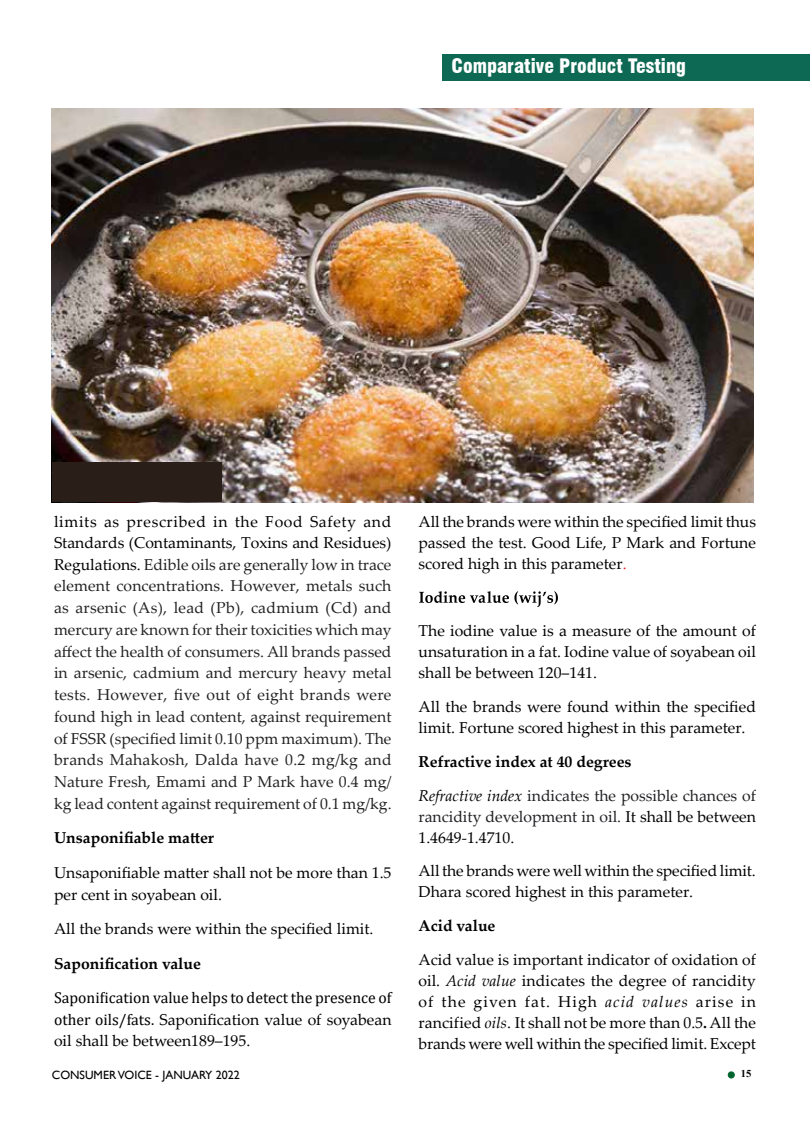
<style>
.page{position:relative;width:810px;height:1134px;background:#fff}
.page>*{position:absolute;margin:0;border:0;box-sizing:border-box;transform-origin:0 0}
.t1{font:900 condensed 19.5px "Swiss 721 BT";color:#fff}
.t2{font:15.75px/21px "Palatino Linotype";color:#000}
.t3{font:15.75px/21.8px "Palatino Linotype";color:#222;text-align:justify}
.t4{font:15.75px/33.8px "Palatino Linotype";color:#202124}
.t5{font:700 15.75px "Palatino Linotype";color:#000}
.t6{font:15.75px "Cambria";color:#000}
.t7{font:12px "Gill Sans";color:#000}
.t8{font:700 10.5px "Times New Roman";color:#000}
.s1{color:#000}
.s2{font-family:"Cambria"}
.s3{color:#ed1d24}
.s4{font-weight:700;color:#000}
.s5{font-style:italic;color:#000}
.s6{color:#202124}
.s7{font-style:italic}
.s8{font-weight:700}
</style>
<div class="page">
<div style="left:442px;top:54px;width:368px;height:27px;background:#0d6953"></div>
<div style="left:728px;top:1071px;width:7px;height:7px;background:#00652e;border-radius:50%"></div>
<svg style="left:419px;top:591px;width:139px;height:16px"></svg>
<img style="left:52px;top:108px;width:702px;height:395px">
<div style="left:53px;top:463px;width:169px;height:39px;background:#291e18"></div>
<p class="t1" style="left:452px;top:54px;width:236px">Comparative Product Testing</p>
<p class="t3" style="left:54px;top:510px;width:339px"><span class="s1">limits as prescribed in the Food Safety and Standards (Contaminants, Toxins and Residues)<br>Regulations.</span> Edible oils are generally low in trace element concentrations. However, metals such as arsenic (As), lead (Pb), cadmium (Cd) and mercury are known for their toxicities which may affect the health of consumers. All brands passed in arsenic, cadmium and mercury heavy metal tests. However, five out of eight brands were found high in lead content, against requirement of FSSR (specified limit 0.10 ppm maximum). The brands Mahakosh, Dalda have 0.2 mg/kg and Nature Fresh, Emami and P Mark have 0.4 mg/ kg lead content against requirement of 0.1 mg/kg.</p>
<p class="t5" style="left:54px;top:827px;width:162px">Unsaponifiable matter</p>
<p class="t2" style="left:54px;top:861px;width:339px;line-height:21.8px">Unsaponifiable matter shall not be more than 1.5 per cent in soyabean oil.</p>
<p class="t2" style="left:54px;top:918px;width:321px">All the brands were within the specified limit.</p>
<p class="t5" style="left:54px;top:952px;width:149px">Saponification value</p>
<p class="t6" style="left:54px;top:989px;width:339px">Saponification value helps to detect the presence of</p>
<p class="t2" style="left:54px;top:1008px;width:339px"><span class="s2">other oils/fats.</span> Saponification value of soyabean oil shall be between189–195.</p>
<p class="t2" style="left:419px;top:510px;width:339px;text-align:justify">All the brands were within the specified limit thus passed the test. Good Life, P Mark and Fortune scored high in this parameter<span class="s3">.</span></p>
<p class="t2" style="left:419px;top:620px;width:339px;text-align:justify">The iodine value is a measure of the amount of unsaturation in a fat. Iodine value of soyabean oil shall be between 120–141.</p>
<p class="t2" style="left:419px;top:696px;width:339px">All the brands were found within the specified limit. Fortune scored highest in this parameter.</p>
<p class="t4" style="left:419px;top:744px;width:339px"><span class="s4">Refractive index at 40 degrees<br></span><span class="s5">Refractive index</span> indicates the possible chances of</p>
<p class="t2" style="left:419px;top:805px;width:339px"><span class="s6">rancidity development in oil.</span> It shall be between<br>1.4649-1.4710.</p>
<p class="t2" style="left:419px;top:860px;width:339px">All the brands were well within the specified limit.<br>Dhara scored highest in this parameter.</p>
<p class="t5" style="left:419px;top:915px;width:78px">Acid value</p>
<p class="t2" style="left:419px;top:948px;width:339px;text-align:justify">Acid value is important indicator of oxidation of oil. <span class="s7">Acid value</span> indicates the degree of rancidity of the given fat. High <span class="s7">acid values</span> arise in rancified <span class="s7">oils</span>. It shall not be more than 0.5<span class="s8">.</span> All the brands were well within the specified limit. Except</p>
<p class="t7" style="left:52px;top:1068px;width:189px">CONSUMER VOICE - JANUARY 2022</p>
<p class="t8" style="left:741px;top:1066px;width:12px">15</p>
</div>
